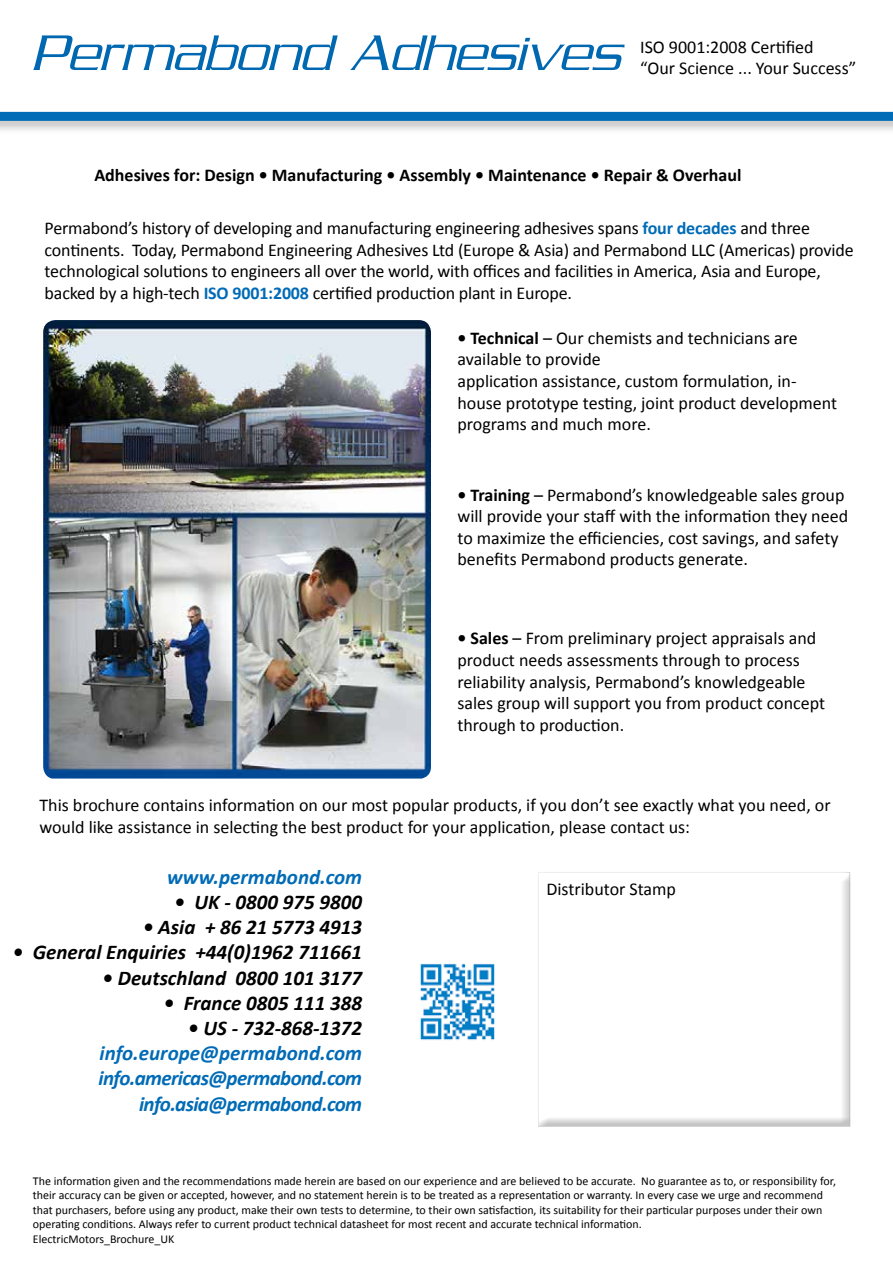
<style>
.page{position:relative;width:893px;height:1263px;background:#fff}
.page>*{position:absolute;margin:0;border:0;box-sizing:border-box;transform-origin:0 0}
.t1{font:italic 54px "Serpentine ICG Light";color:#0067b1}
.t2{font:italic 700 21px "Calibri";color:#000}
.t3{font:italic 700 21px/25.2px "Calibri";letter-spacing:-.03em;color:#006bb6;text-align:right}
.t4{font:italic 700 21px "Calibri";color:#006bb6}
.t5{font:18px/21.6px "Calibri";color:#000}
.t6{font:700 18px "Calibri";color:#000}
.t7{font:12px/14.4px "Calibri";color:#000}
.s1{font-weight:700;color:#006bb6}
.s2{font-weight:700}
</style>
<div class="page">
<img style="left:43px;top:320px;width:388px;height:458px">
<div style="left:537px;top:871px;width:315px;height:257px;background:#000;opacity:.75"></div>
<img style="left:420px;top:963px;width:75px;height:77px">
<div style="left:0;top:110px;width:893px;height:25px;background:#000;opacity:.25"></div>
<div style="left:0;top:112px;width:893px;height:9px;background:#006bb6"></div>
<h1 class="t1" style="left:31px;top:23px;width:591px">Permabond Adhesives</h1>
<p class="t5" style="left:640px;top:36px;width:218px">ISO 9001:2008 Certified<br>“Our Science ... Your Success”</p>
<p class="t6" style="left:94px;top:164px;width:649px">Adhesives for: Design • Manufacturing • Assembly • Maintenance • Repair &amp; Overhaul</p>
<p class="t5" style="left:45px;top:217px;width:810px">Permabond’s history of developing and manufacturing engineering adhesives spans <span class="s1">four decades</span> and three continents. Today, Permabond Engineering Adhesives Ltd (Europe &amp; Asia) and Permabond LLC (Americas) provide technological solutions to engineers all over the world, with offices and facilities in America, Asia and Europe, backed by a high-tech <span class="s1">ISO 9001:2008</span> certified production plant in Europe.</p>
<p class="t5" style="left:457px;top:327px;width:381px"><span class="s2">• Technical</span> – Our chemists and technicians are available to provide<br>application assistance, custom formulation, in&shy;house prototype testing, joint product development programs and much more.</p>
<p class="t5" style="left:457px;top:484px;width:392px"><span class="s2">• Training</span> – Permabond’s knowledgeable sales group will provide your staff with the information they need to maximize the efficiencies, cost savings, and safety benefits Permabond products generate.</p>
<p class="t5" style="left:457px;top:628px;width:369px"><span class="s2">• Sales</span> – From preliminary project appraisals and product needs assessments through to process reliability analysis, Permabond’s knowledgeable sales group will support you from product concept through to production.</p>
<p class="t5" style="left:39px;top:795px;width:793px">This brochure contains information on our most popular products, if you don’t see exactly what you need, or would like assistance in selecting the best product for your application, please contact us:</p>
<p class="t4" style="left:167px;top:863px;width:196px">www.permabond.com</p>
<p class="t2" style="left:175px;top:889px;width:189px">• UK - 0800 975 9800</p>
<p class="t2" style="left:143px;top:914px;width:221px">• Asia + 86 21 5773 4913</p>
<p class="t2" style="left:13px;top:939px;width:351px">• General Enquiries +44(0)1962 711661</p>
<p class="t2" style="left:103px;top:964px;width:261px">• Deutschland 0800 101 3177</p>
<p class="t2" style="left:164px;top:989px;width:200px">• France 0805 111 388</p>
<p class="t2" style="left:188px;top:1015px;width:175px">• US - 732-868-1372</p>
<p class="t3" style="left:98px;top:1041px;width:265px">info.europe@permabond.com info.americas@permabond.com info.asia@permabond.com</p>
<p class="t5" style="left:546px;top:878px;width:131px">Distributor Stamp</p>
<p class="t7" style="left:33px;top:1174px;width:805px">The information given and the recommendations made herein are based on our experience and are believed to be accurate. No guarantee as to, or responsibility for, their accuracy can be given or accepted, however, and no statement herein is to be treated as a representation or warranty. In every case we urge and recommend that purchasers, before using any product, make their own tests to determine, to their own satisfaction, its suitability for their particular purposes under their own operating conditions. Always refer to current product technical datasheet for most recent and accurate technical information.<br>ElectricMotors_Brochure_UK</p>
</div>
